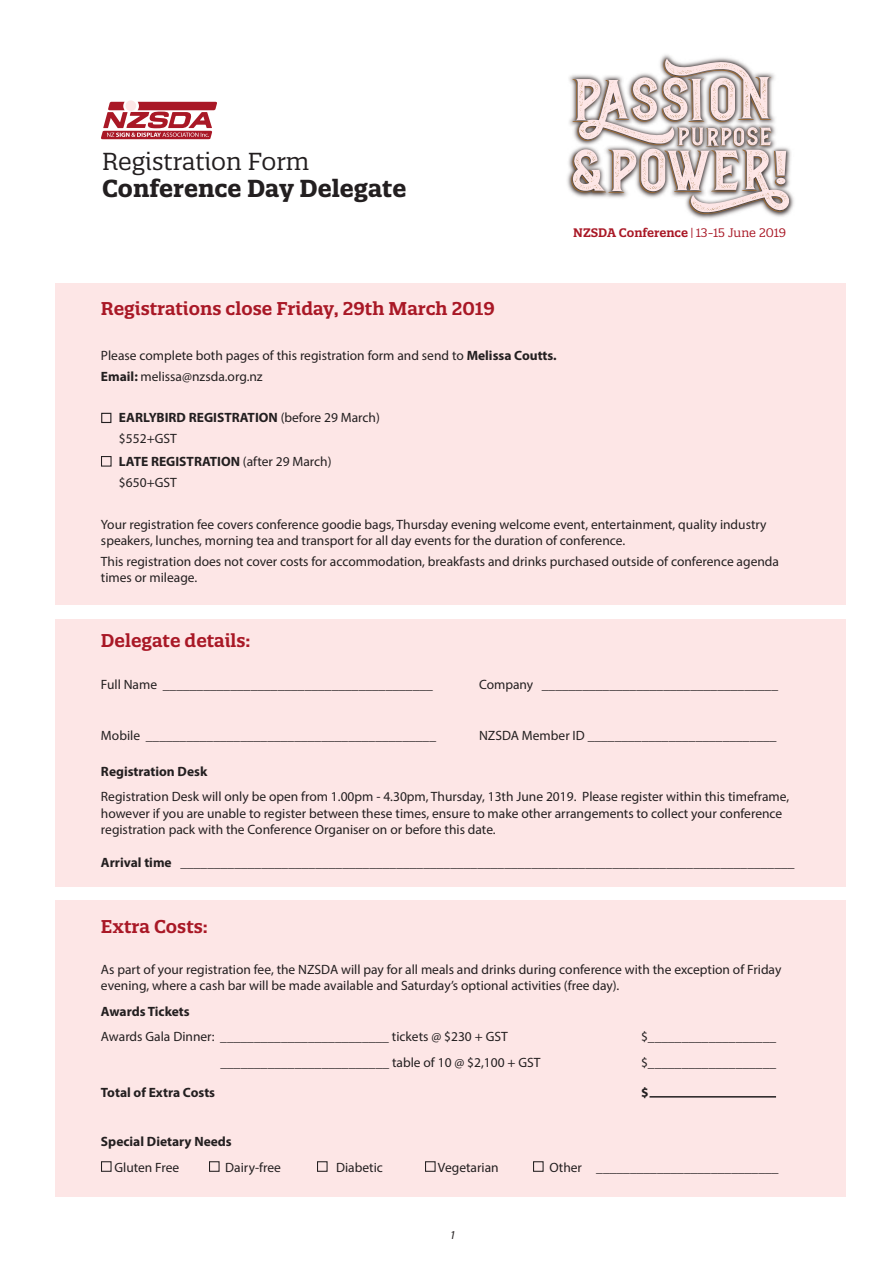
<style>
.page{position:relative;width:893px;height:1263px;background:#fff}
.page>*{position:absolute;margin:0;border:0;box-sizing:border-box;transform-origin:0 0}
.t1{font:700 23.85px/27.3px "Quatro Slab";color:#231f20}
.t2{font:600 18px "Quatro Slab";color:#a91826}
.t3{font:13.5px/16.5px "Myriad Pro";color:#231f20}
.t4{font:700 13.5px "Myriad Pro";color:#231f20}
.t5{font:600 12px "Quatro Slab";color:#a91826}
.t6{font:italic 12px "Myriad Pro";color:#231f20}
.s1{font-weight:400}
.s2{font-family:"Barlow Condensed";font-weight:400}
.s3{font-weight:700}
</style>
<div class="page">
<div style="left:55px;top:619px;width:791px;height:268px;background:#fde6e6"></div>
<div style="left:55px;top:283px;width:791px;height:321px;background:#fde6e6"></div>
<div style="left:55px;top:900px;width:791px;height:297px;background:#fde6e6"></div>
<div style="left:101px;top:456px;width:11px;height:11px;border:1px solid #231f20"></div>
<div style="left:101px;top:1161px;width:11px;height:11px;border:1px solid #231f20"></div>
<div style="left:209px;top:1161px;width:11px;height:11px;border:1px solid #231f20"></div>
<div style="left:317px;top:1161px;width:11px;height:11px;border:1px solid #231f20"></div>
<div style="left:425px;top:1161px;width:11px;height:11px;border:1px solid #231f20"></div>
<div style="left:533px;top:1161px;width:11px;height:11px;border:1px solid #231f20"></div>
<div style="left:101px;top:413px;width:10px;height:10px;border:1px solid #231f20"></div>
<hr style="left:649px;top:1096px;width:127px;height:1px;background:#231f20">
<img style="left:567px;top:54px;width:219px;height:165px">
<svg style="left:571px;top:58px;width:223px;height:157px"></svg>
<div style="left:126px;top:100px;width:10px;height:11px;background:#fde6e6;border-radius:50%"></div>
<svg style="left:101px;top:102px;width:116px;height:37px"></svg>
<p class="t1" style="left:102px;top:147px;width:306px"><span class="s1">Registration Form<br></span>Conference Day Delegate</p>
<p class="t5" style="left:573px;top:225px;width:214px">NZSDA Conference <span class="s2">|</span> <span class="s1">13-15 June 2019</span></p>
<p class="t2" style="left:101px;top:298px;width:395px">Registrations close Friday, 29th March 2019</p>
<p class="t3" style="left:101px;top:347px;width:457px">Please complete both pages of this registration form and send to <span class="s3">Melissa Coutts.</span></p>
<p class="t3" style="left:101px;top:368px;width:163px"><span class="s3">Email:</span> melissa@nzsda.org.nz</p>
<p class="t4" style="left:119px;top:409px;width:262px">EARLYBIRD REGISTRATION <span class="s1">(before 29 March)</span></p>
<p class="t3" style="left:119px;top:430px;width:59px">$552+GST</p>
<p class="t4" style="left:119px;top:453px;width:214px">LATE REGISTRATION <span class="s1">(after 29 March)</span></p>
<p class="t3" style="left:119px;top:474px;width:59px">$650+GST</p>
<p class="t3" style="left:101px;top:516px;width:667px">Your registration fee covers conference goodie bags, Thursday evening welcome event, entertainment, quality industry speakers, lunches, morning tea and transport for all day events for the duration of conference.</p>
<p class="t3" style="left:101px;top:553px;width:680px">This registration does not cover costs for accommodation, breakfasts and drinks purchased outside of conference agenda times or mileage.</p>
<p class="t2" style="left:101px;top:629px;width:151px">Delegate details:</p>
<p class="t3" style="left:101px;top:676px;width:333px">Full Name ________________________________________</p>
<p class="t3" style="left:479px;top:676px;width:301px">Company ___________________________________</p>
<p class="t3" style="left:101px;top:727px;width:337px">Mobile ___________________________________________</p>
<p class="t3" style="left:479px;top:727px;width:299px">NZSDA Member ID ____________________________</p>
<p class="t4" style="left:101px;top:762px;width:108px">Registration Desk</p>
<p class="t3" style="left:101px;top:788px;width:690px">Registration Desk will only be open from 1.00pm - 4.30pm, Thursday, 13th June 2019. Please register within this timeframe, however if you are unable to register between these times, ensure to make other arrangements to collect your conference registration pack with the Conference Organiser on or before this date.</p>
<p class="t3" style="left:101px;top:854px;width:695px"><span class="s3">Arrival time</span> ___________________________________________________________________________________________</p>
<p class="t2" style="left:101px;top:915px;width:108px">Extra Costs:</p>
<p class="t3" style="left:101px;top:961px;width:682px">As part of your registration fee, the NZSDA will pay for all meals and drinks during conference with the exception of Friday evening, where a cash bar will be made available and Saturday’s optional activities (free day).</p>
<p class="t4" style="left:101px;top:1002px;width:90px">Awards Tickets</p>
<p class="t3" style="left:101px;top:1028px;width:408px">Awards Gala Dinner: _________________________ tickets @ $230 + GST</p>
<p class="t3" style="left:641px;top:1028px;width:137px">$___________________</p>
<p class="t3" style="left:220px;top:1054px;width:322px">_________________________ table of 10 @ $2,100 + GST</p>
<p class="t3" style="left:641px;top:1054px;width:137px">$___________________</p>
<p class="t4" style="left:101px;top:1083px;width:116px">Total of Extra Costs</p>
<p class="t4" style="left:641px;top:1083px;width:9px">$</p>
<p class="t4" style="left:101px;top:1133px;width:132px">Special Dietary Needs</p>
<p class="t3" style="left:114px;top:1159px;width:66px">Gluten Free</p>
<p class="t3" style="left:225px;top:1159px;width:57px">Dairy-free</p>
<p class="t3" style="left:336px;top:1159px;width:48px">Diabetic</p>
<p class="t3" style="left:438px;top:1159px;width:62px">Vegetarian</p>
<p class="t3" style="left:549px;top:1159px;width:231px">Other ___________________________</p>
<p class="t6" style="left:450px;top:1227px;width:7px">1</p>
</div>
